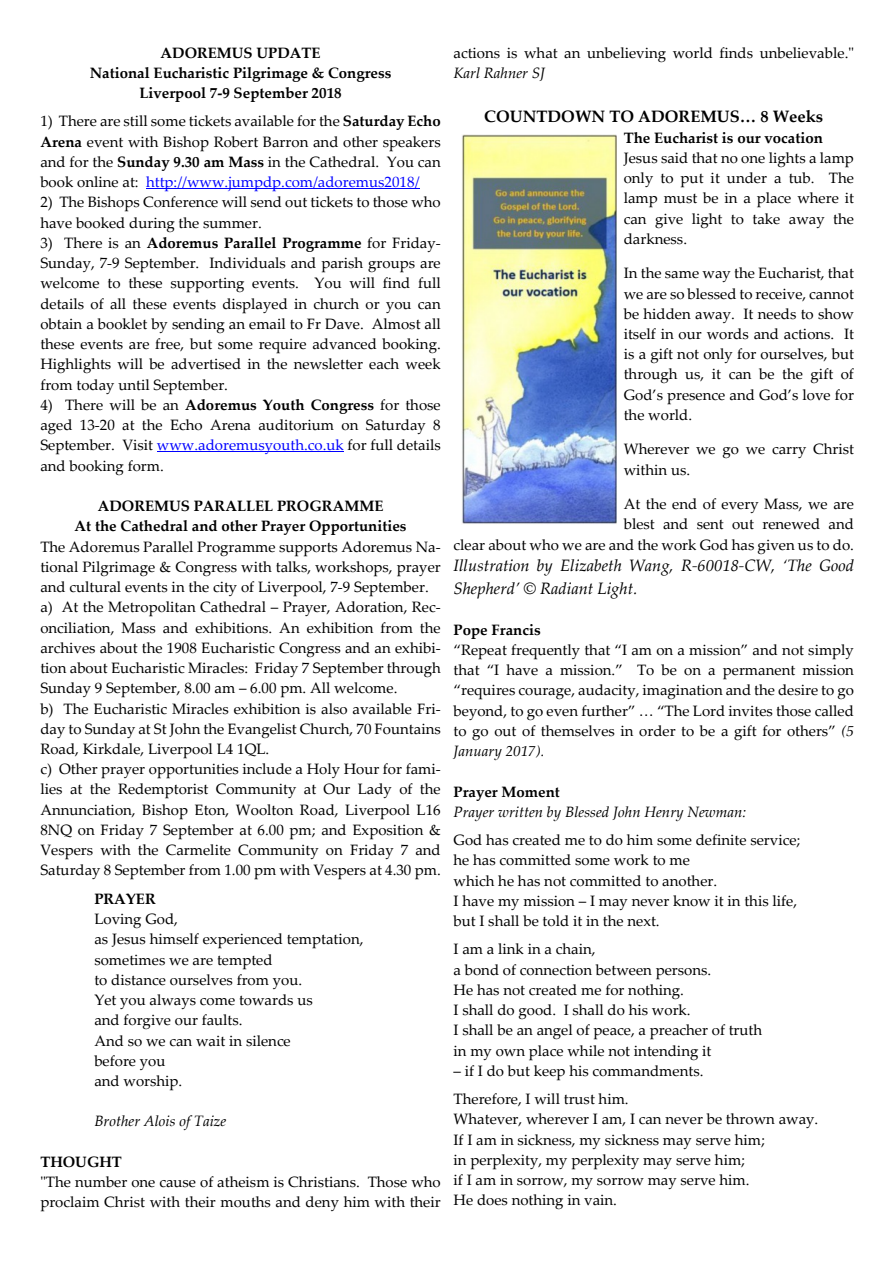
<style>
.page{position:relative;width:893px;height:1263px;background:#fff}
.page>*{position:absolute;margin:0;border:0;box-sizing:border-box;transform-origin:0 0}
.t1{font:italic 16.5px/22.2px "Palatino Linotype";color:#000}
.t2{font:700 16.5px "Palatino Linotype";color:#000}
.t3{font:15px/20.2px "Palatino Linotype";color:#000}
.t4{font:700 15px/20.2px "Palatino Linotype";color:#000;text-align:center}
.t5{font:italic 15px "Palatino Linotype";color:#000}
.s1{font-weight:700}
.s2{color:#00f}
.s3{font-style:italic}
</style>
<div class="page">
<hr style="left:146px;top:188px;width:273px;height:1px;background:#00f">
<hr style="left:157px;top:451px;width:187px;height:1px;background:#00f">
<img style="left:461px;top:135px;width:155px;height:389px">
<p class="t4" style="left:90px;top:44px;width:303px">ADOREMUS UPDATE<br>National Eucharistic Pilgrimage &amp; Congress<br>Liverpool 7-9 September 2018</p>
<p class="t3" style="left:40px;top:113px;width:402px;text-align:justify">1) There are still some tickets available for the <span class="s1">Saturday Echo Arena</span> event with Bishop Robert Barron and other speakers and for the <span class="s1">Sunday 9.30 am Mass</span> in the Cathedral. You can book online at: <span class="s2">http://www.jumpdp.com/adoremus2018/</span></p>
<p class="t3" style="left:40px;top:194px;width:402px">2) The Bishops Conference will send out tickets to those who have booked during the summer.</p>
<p class="t3" style="left:40px;top:234px;width:402px;text-align:justify">3) There is an <span class="s1">Adoremus Parallel Programme</span> for Friday-Sunday, 7-9 September. Individuals and parish groups are welcome to these supporting events. You will find full details of all these events displayed in church or you can obtain a booklet by sending an email to Fr Dave. Almost all these events are free, but some require advanced booking.<br>Highlights will be advertised in the newsletter each week from today until September.</p>
<p class="t3" style="left:40px;top:396px;width:402px;text-align:justify">4) There will be an <span class="s1">Adoremus Youth Congress</span> for those aged 13-20 at the Echo Arena auditorium on Saturday 8<br>September. Visit <span class="s2">www.adoremusyouth.co.uk</span> for full details and booking form.</p>
<p class="t4" style="left:75px;top:498px;width:333px">ADOREMUS PARALLEL PROGRAMME<br>At the Cathedral and other Prayer Opportunities</p>
<p class="t3" style="left:40px;top:538px;width:402px">The Adoremus Parallel Programme supports Adoremus Na&shy;tional Pilgrimage &amp; Congress with talks, workshops, prayer and cultural events in the city of Liverpool, 7-9 September. a) At the Metropolitan Cathedral – Prayer, Adoration, Rec&shy;onciliation, Mass and exhibitions. An exhibition from the archives about the 1908 Eucharistic Congress and an exhibi&shy;tion about Eucharistic Miracles: Friday 7 September through Sunday 9 September, 8.00 am – 6.00 pm. All welcome.<br>b) The Eucharistic Miracles exhibition is also available Fri&shy;day to Sunday at St John the Evangelist Church, 70 Fountains Road, Kirkdale, Liverpool L4 1QL.<br>c) Other prayer opportunities include a Holy Hour for fami&shy;lies at the Redemptorist Community at Our Lady of the Annunciation, Bishop Eton, Woolton Road, Liverpool L16<br>8NQ on Friday 7 September at 6.00 pm; and Exposition &amp; Vespers with the Carmelite Community on Friday 7 and Saturday 8 September from 1.00 pm with Vespers at 4.30 pm.</p>
<p class="t4" style="left:94px;top:890px;width:63px">PRAYER</p>
<p class="t3" style="left:94px;top:910px;width:271px">Loving God,<br>as Jesus himself experienced temptation, sometimes we are tempted<br>to distance ourselves from you.<br>Yet you always come towards us<br>and forgive our faults.<br>And so we can wait in silence<br>before you<br>and worship.</p>
<p class="t5" style="left:94px;top:1115px;width:133px">Brother Alois of Taize</p>
<p class="t4" style="left:40px;top:1153px;width:83px">THOUGHT</p>
<p class="t3" style="left:40px;top:1174px;width:402px">"The number one cause of atheism is Christians. Those who proclaim Christ with their mouths and deny him with their</p>
<p class="t3" style="left:454px;top:44px;width:402px">actions is what an unbelieving world finds unbelievable."</p>
<p class="t5" style="left:454px;top:67px;width:93px">Karl Rahner SJ</p>
<p class="t2" style="left:484px;top:110px;width:340px">COUNTDOWN TO ADOREMUS… 8 Weeks</p>
<p class="t4" style="left:624px;top:129px;width:201px">The Eucharist is our vocation</p>
<p class="t3" style="left:624px;top:149px;width:232px;text-align:justify">Jesus said that no one lights a lamp only to put it under a tub. The lamp must be in a place where it can give light to take away the darkness.</p>
<p class="t3" style="left:624px;top:265px;width:232px;text-align:justify">In the same way the Eucharist, that we are so blessed to receive, cannot be hidden away. It needs to show itself in our words and actions. It is a gift not only for ourselves, but through us, it can be the gift of God’s presence and God’s love for the world.</p>
<p class="t3" style="left:624px;top:441px;width:232px">Wherever we go we carry Christ within us.</p>
<p class="t3" style="left:454px;top:496px;width:402px;text-align:right">At the end of every Mass, we are<br>blest and sent out renewed and<br>clear about who we are and the work God has given us to do.</p>
<p class="t1" style="left:454px;top:556px;width:402px">Illustration by Elizabeth Wang, R-60018-CW, ‘The Good<br>Shepherd’ © Radiant Light.</p>
<p class="t4" style="left:454px;top:621px;width:89px">Pope Francis</p>
<p class="t3" style="left:454px;top:641px;width:402px;text-align:justify">“Repeat frequently that “I am on a mission” and not simply that “I have a mission.” To be on a permanent mission “requires courage, audacity, imagination and the desire to go beyond, to go even further” … “The Lord invites those called to go out of themselves in order to be a gift for others” <span class="s3">(5<br>January 2017).</span></p>
<p class="t4" style="left:454px;top:783px;width:108px">Prayer Moment</p>
<p class="t5" style="left:454px;top:806px;width:294px">Prayer written by Blessed John Henry Newman:</p>
<p class="t3" style="left:454px;top:832px;width:348px">God has created me to do him some definite service; he has committed some work to me<br>which he has not committed to another.<br>I have my mission – I may never know it in this life, but I shall be told it in the next.</p>
<p class="t3" style="left:454px;top:941px;width:310px">I am a link in a chain,<br>a bond of connection between persons.<br>He has not created me for nothing.<br>I shall do good. I shall do his work.<br>I shall be an angel of peace, a preacher of truth in my own place while not intending it</p>
<p class="t3" style="left:454px;top:1058px;width:251px;line-height:28.3px">– if I do but keep his commandments.<br>Therefore, I will trust him.</p>
<p class="t3" style="left:454px;top:1111px;width:366px">Whatever, wherever I am, I can never be thrown away.<br>If I am in sickness, my sickness may serve him;<br>in perplexity, my perplexity may serve him;<br>if I am in sorrow, my sorrow may serve him.<br>He does nothing in vain.</p>
</div>
